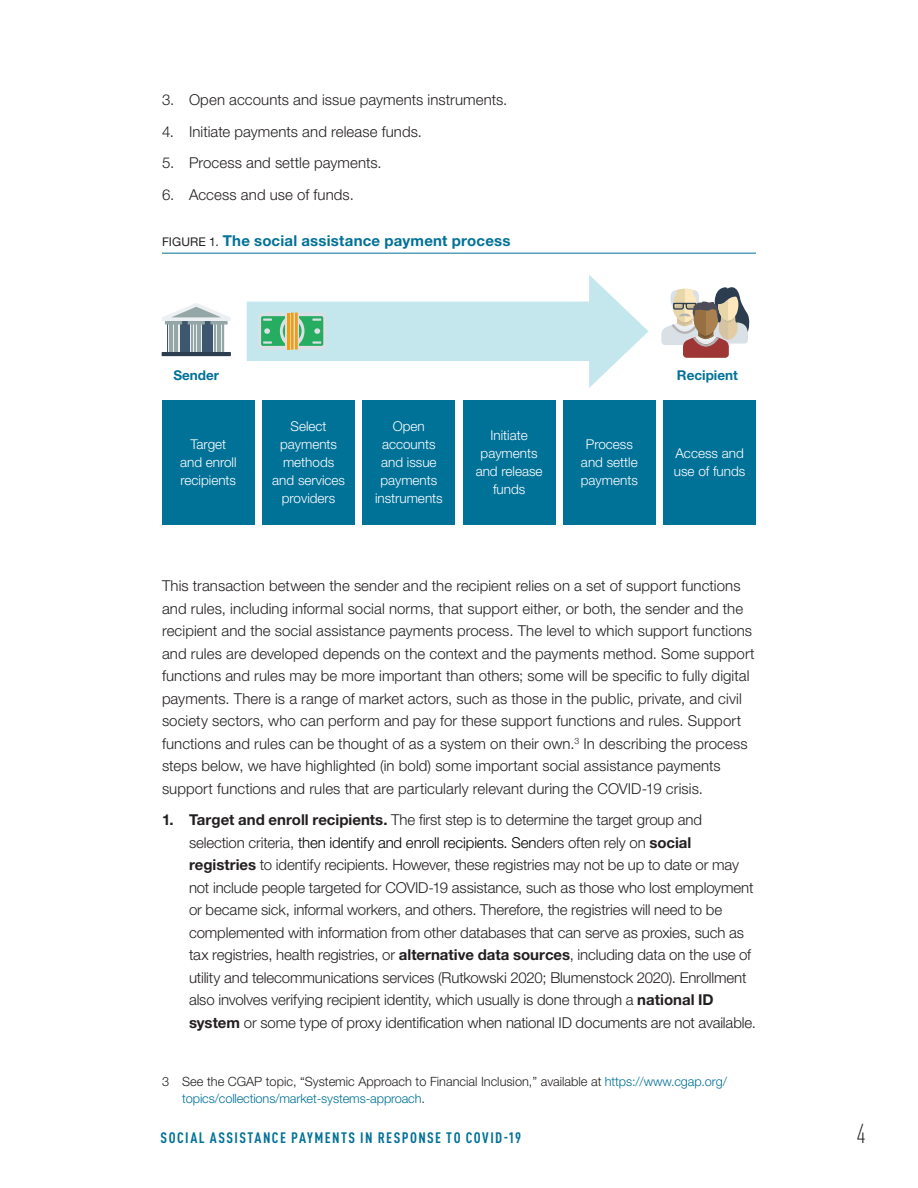
<style>
.page{position:relative;width:918px;height:1188px;background:#fff}
.page>*{position:absolute;margin:0;border:0;box-sizing:border-box;transform-origin:0 0}
.t1{font:300 condensed 27px "DIN Pro";color:#231f20}
.Numbered_List{font:300 15px/22.5px "Helvetica Neue LT Std";letter-spacing:-.01em;color:#231f20}
.Body{font:300 15px/22.5px "Helvetica Neue LT Std";letter-spacing:.005em;color:#231f20}
.t2{font:700 condensed 15px "DIN Pro";letter-spacing:.095em;color:#007197}
.Figure_Title{font:700 15px "Helvetica Neue LT Std";letter-spacing:.015em;color:#007197}
.Figure_Text{font:300 13.5px/18px "Helvetica Neue LT Std";color:#fff;text-align:center}
.Figure_Text-2{font:700 13.5px "Helvetica Neue LT Std";color:#007197}
.Footnote{font:300 12.75px/16.5px "Helvetica Neue LT Std";color:#231f20}
.s1{font-weight:400;font-size:12px;color:#231f20}
.s2{font-weight:700}
.s3{color:#000}
.s4{color:#007197}
</style>
<div class="page">
<svg style="left:247px;top:275px;width:402px;height:113px"></svg>
<div style="left:663px;top:400px;width:93px;height:125px;background:#007197"></div>
<div style="left:563px;top:400px;width:93px;height:125px;background:#007197"></div>
<div style="left:463px;top:400px;width:92px;height:125px;background:#007197"></div>
<div style="left:363px;top:400px;width:92px;height:125px;background:#007197"></div>
<div style="left:262px;top:400px;width:93px;height:125px;background:#007197"></div>
<div style="left:162px;top:400px;width:93px;height:125px;background:#007197"></div>
<hr style="left:162px;top:253px;width:594px;height:1px;background:#007197">
<hr style="left:162px;top:352px;width:69px;height:4px;background:#2b3d4f">
<svg style="left:162px;top:303px;width:69px;height:49px"></svg>
<hr style="left:222px;top:325px;width:2px;height:27px;background:#94a6a6">
<hr style="left:188px;top:321px;width:17px;height:4px;background:#94a6a6">
<hr style="left:165px;top:321px;width:17px;height:4px;background:#94a6a6">
<svg style="left:210px;top:321px;width:18px;height:4px"></svg>
<svg style="left:258px;top:313px;width:68px;height:37px"></svg>
<svg style="left:261px;top:313px;width:62px;height:37px"></svg>
<svg style="left:662px;top:287px;width:88px;height:71px"></svg>
<p class="Numbered_List" style="left:162px;top:88px;width:347px">3. Open accounts and issue payments instruments.</p>
<p class="Numbered_List" style="left:162px;top:120px;width:262px">4. Initiate payments and release funds.</p>
<p class="Numbered_List" style="left:162px;top:151px;width:221px">5. Process and settle payments.</p>
<p class="Numbered_List" style="left:162px;top:183px;width:193px">6. Access and use of funds.</p>
<p class="Figure_Title" style="left:162px;top:231px;width:350px"><span class="s1">FIGURE 1.</span> The social assistance payment process</p>
<p class="Figure_Text-2" style="left:173px;top:367px;width:47px">Sender</p>
<p class="Figure_Text-2" style="left:677px;top:367px;width:62px">Recipient</p>
<p class="Figure_Text" style="left:180px;top:435px;width:58px">Target and enroll recipients</p>
<p class="Figure_Text" style="left:272px;top:417px;width:74px">Select payments methods and services providers</p>
<p class="Figure_Text" style="left:375px;top:417px;width:69px">Open accounts and issue payments instruments</p>
<p class="Figure_Text" style="left:476px;top:426px;width:68px">Initiate payments and release funds</p>
<p class="Figure_Text" style="left:581px;top:435px;width:58px">Process and settle payments</p>
<p class="Figure_Text" style="left:674px;top:444px;width:73px;text-align:left">Access and use of funds</p>
<p class="Body" style="left:162px;top:574px;width:594px">This transaction between the sender and the recipient relies on a set of support functions and rules, including informal social norms, that support either, or both, the sender and the recipient and the social assistance payments process. The level to which support functions and rules are developed depends on the context and the payments method. Some support functions and rules may be more important than others; some will be specific to fully digital payments. There is a range of market actors, such as those in the public, private, and civil society sectors, who can perform and pay for these support functions and rules. Support functions and rules can be thought of as a system on their own.<sup>3</sup> In describing the process steps below, we have highlighted (in bold) some important social assistance payments support functions and rules that are particularly relevant during the COVID-19 crisis.</p>
<p class="Numbered_List" style="left:189px;top:808px;width:569px;text-indent:-27px"><span class="s2">1. Target and enroll recipients.</span> The first step is to determine the target group and selection criteria, <span class="s3">then identify and enroll recipients. Sen</span>ders often rely on <span class="s2">social registries</span> to identify recipients. However, these registries may not be up to date or may not include people targeted for COVID-19 assistance, such as those who lost employment or became sick, informal workers, and others. Therefore, the registries will need to be complemented with information from other databases that can serve as proxies, such as tax registries, health registries, or <span class="s2">alternative data sources</span>, including data on the use of utility and telecommunications services (Rutkowski 2020; Blumenstock 2020). Enrollment also involves verifying recipient identity, which usually is done through a <span class="s2">national ID system</span> or some type of proxy identification when national ID documents are not available.</p>
<p class="Footnote" style="left:182px;top:1073px;width:546px;text-indent:-20px">3 See the CGAP topic, “Systemic Approach to Financial Inclusion,” available at <span class="s4">https://www.cgap.org/ topics/collections/market-systems-approach</span>.</p>
<p class="t2" style="left:161px;top:1126px;width:362px">SOCIAL ASSISTANCE PAYMENTS IN RESPONSE TO COVID-19</p>
<h1 class="t1" style="left:856px;top:1115px;width:11px">4</h1>
</div>
